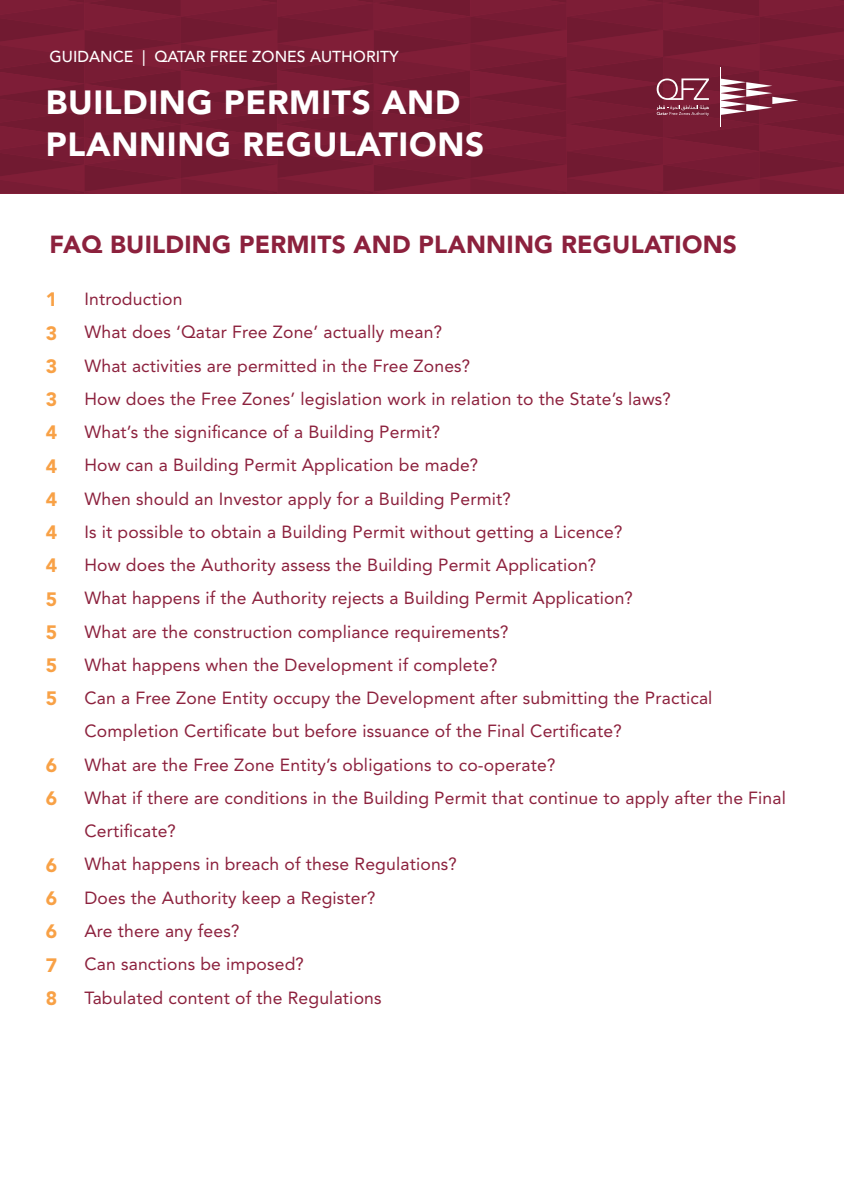
<style>
.page{position:relative;width:844px;height:1191px;background:#fff}
.page>*{position:absolute;margin:0;border:0;box-sizing:border-box;transform-origin:0 0}
.t1{font:900 33.25px/42px "Avenir LT Std";letter-spacing:.02em;color:#fff}
.t2{font:900 24.5px "Avenir LT Std";letter-spacing:.01em;color:#8c213d}
.t3{font:900 19.25px "Avenir LT Std";color:#f8a146}
.t4{font:17.5px/33.2px "Avenir LT Std";letter-spacing:.01em;color:#8c213d}
.t5{font:500 15.75px "Avenir LT Std";color:#fff}
</style>
<div class="page">
<div style="left:0;top:0;width:843px;height:194px;background:#781c34"></div>
<p class="t5" style="left:50px;top:47px;width:350px">GUIDANCE | QATAR FREE ZONES AUTHORITY</p>
<p class="t1" style="left:46px;top:82px;width:440px">BUILDING PERMITS AND<br>PLANNING REGULATIONS</p>
<p class="t2" style="left:50px;top:230px;width:688px">FAQ BUILDING PERMITS AND PLANNING REGULATIONS</p>
<p class="t4" style="left:84px;top:282px;width:99px">Introduction</p>
<p class="t4" style="left:84px;top:316px;width:359px">What does ‘Qatar Free Zone’ actually mean?</p>
<p class="t4" style="left:84px;top:349px;width:387px">What activities are permitted in the Free Zones?</p>
<p class="t4" style="left:84px;top:382px;width:588px">How does the Free Zones’ legislation work in relation to the State’s laws?</p>
<p class="t4" style="left:84px;top:415px;width:357px">What’s the significance of a Building Permit?</p>
<p class="t4" style="left:84px;top:449px;width:395px">How can a Building Permit Application be made?</p>
<p class="t4" style="left:84px;top:482px;width:428px">When should an Investor apply for a Building Permit?</p>
<p class="t4" style="left:84px;top:515px;width:539px">Is it possible to obtain a Building Permit without getting a Licence?</p>
<p class="t4" style="left:84px;top:548px;width:513px">How does the Authority assess the Building Permit Application?</p>
<p class="t4" style="left:84px;top:582px;width:550px">What happens if the Authority rejects a Building Permit Application?</p>
<p class="t4" style="left:84px;top:615px;width:425px">What are the construction compliance requirements?</p>
<p class="t4" style="left:84px;top:648px;width:414px">What happens when the Development if complete?</p>
<p class="t4" style="left:84px;top:681px;width:629px">Can a Free Zone Entity occupy the Development after submitting the Practical<br>Completion Certificate but before issuance of the Final Certificate?</p>
<p class="t4" style="left:84px;top:748px;width:472px">What are the Free Zone Entity’s obligations to co-operate?</p>
<p class="t4" style="left:84px;top:781px;width:702px">What if there are conditions in the Building Permit that continue to apply after the Final<br>Certificate?</p>
<p class="t4" style="left:84px;top:848px;width:374px">What happens in breach of these Regulations?</p>
<p class="t4" style="left:84px;top:881px;width:292px">Does the Authority keep a Register?</p>
<p class="t4" style="left:84px;top:914px;width:156px">Are there any fees?</p>
<p class="t4" style="left:84px;top:947px;width:221px">Can sanctions be imposed?</p>
<p class="t4" style="left:84px;top:981px;width:298px">Tabulated content of the Regulations</p>
<p class="t3" style="left:46px;top:288px;width:13px">1</p>
<p class="t3" style="left:46px;top:321px;width:13px">3</p>
<p class="t3" style="left:46px;top:354px;width:13px">3</p>
<p class="t3" style="left:46px;top:388px;width:13px">3</p>
<p class="t3" style="left:46px;top:421px;width:13px">4</p>
<p class="t3" style="left:46px;top:454px;width:13px">4</p>
<p class="t3" style="left:46px;top:487px;width:13px">4</p>
<p class="t3" style="left:46px;top:521px;width:13px">4</p>
<p class="t3" style="left:46px;top:554px;width:13px">4</p>
<p class="t3" style="left:46px;top:587px;width:13px">5</p>
<p class="t3" style="left:46px;top:620px;width:13px">5</p>
<p class="t3" style="left:46px;top:654px;width:13px">5</p>
<p class="t3" style="left:46px;top:687px;width:13px">5</p>
<p class="t3" style="left:46px;top:753px;width:13px">6</p>
<p class="t3" style="left:46px;top:787px;width:13px">6</p>
<p class="t3" style="left:46px;top:853px;width:13px">6</p>
<p class="t3" style="left:46px;top:886px;width:13px">6</p>
<p class="t3" style="left:46px;top:920px;width:13px">6</p>
<p class="t3" style="left:46px;top:953px;width:13px">7</p>
<p class="t3" style="left:46px;top:986px;width:13px">8</p>
</div>
